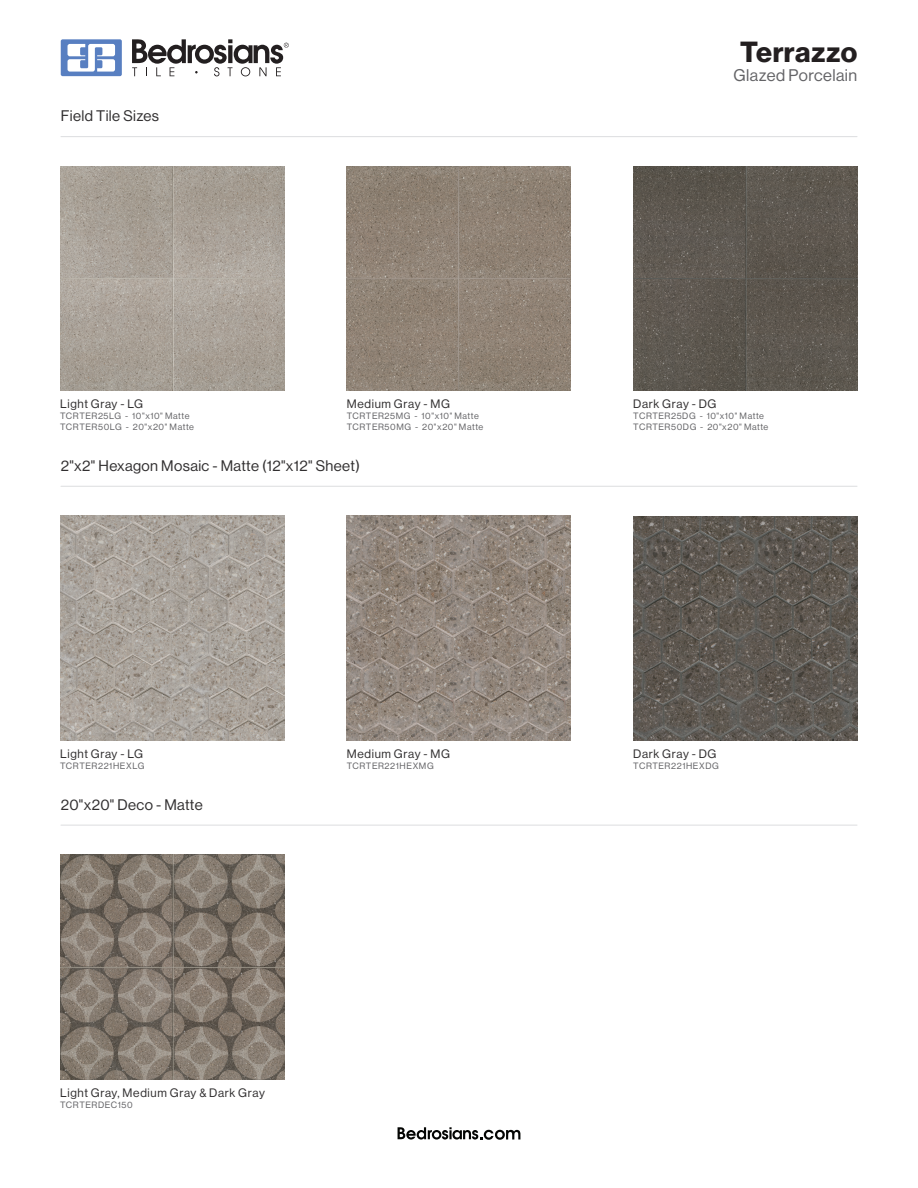
<style>
.page{position:relative;width:918px;height:1188px;background:#fff}
.page>*{position:absolute;margin:0;border:0;box-sizing:border-box;transform-origin:0 0}
.t1{font:28.5px "N Haas Grotesk DS Std 75 Bd";letter-spacing:.015em;color:#231f20}
.t2{font:16.5px "N Haas Grotesk DS Std 55 Rg";letter-spacing:.025em;color:#636366}
.J-Color_Name{font:15px "N Haas Grotesk DS Std 55 Rg";letter-spacing:.025em;color:#312f30}
.J-Item_Codes{font:12px "N Haas Grotesk DS Std 55 Rg";letter-spacing:.055em;color:#312f30}
.J-Item_Codes-2{font:9px "N Haas Grotesk DS Std 55 Rg";letter-spacing:.065em;color:#636366}
</style>
<div class="page">
<svg style="left:132px;top:39px;width:157px;height:37px"></svg>
<div style="left:61px;top:39px;width:61px;height:37px;background:#587fc1;border-radius:2px"></div>
<svg style="left:68px;top:44px;width:47px;height:28px"></svg>
<svg style="left:398px;top:1127px;width:122px;height:13px"></svg>
<hr style="left:61px;top:486px;width:796px;height:1px;background:#dcdddf">
<img style="left:60px;top:516px;width:224px;height:224px">
<img style="left:633px;top:516px;width:224px;height:224px">
<img style="left:347px;top:516px;width:224px;height:224px">
<hr style="left:61px;top:825px;width:796px;height:1px;background:#dcdddf">
<img style="left:60px;top:855px;width:224px;height:224px">
<hr style="left:61px;top:136px;width:796px;height:1px;background:#dcdddf">
<img style="left:60px;top:166px;width:224px;height:225px">
<img style="left:633px;top:166px;width:224px;height:225px">
<img style="left:347px;top:166px;width:224px;height:225px">
<p class="J-Color_Name" style="left:61px;top:108px;width:100px">Field Tile Sizes</p>
<p class="J-Item_Codes" style="left:60px;top:397px;width:85px">Light Gray - LG</p>
<p class="J-Item_Codes-2" style="left:60px;top:411px;width:131px">TCRTER25LG - 10"x10" Matte</p>
<p class="J-Item_Codes-2" style="left:60px;top:422px;width:135px">TCRTER50LG - 20"x20" Matte</p>
<p class="J-Item_Codes" style="left:347px;top:397px;width:105px">Medium Gray - MG</p>
<p class="J-Item_Codes-2" style="left:347px;top:411px;width:134px">TCRTER25MG - 10"x10" Matte</p>
<p class="J-Item_Codes-2" style="left:347px;top:422px;width:138px">TCRTER50MG - 20"x20" Matte</p>
<p class="J-Color_Name" style="left:61px;top:457px;width:301px">2"x2" Hexagon Mosaic - Matte (12"x12" Sheet)</p>
<p class="J-Item_Codes" style="left:60px;top:747px;width:85px">Light Gray - LG</p>
<p class="J-Item_Codes-2" style="left:60px;top:761px;width:86px">TCRTER221HEXLG</p>
<p class="J-Color_Name" style="left:61px;top:796px;width:144px">20"x20" Deco - Matte</p>
<p class="J-Item_Codes" style="left:347px;top:747px;width:105px">Medium Gray - MG</p>
<p class="J-Item_Codes-2" style="left:347px;top:761px;width:89px">TCRTER221HEXMG</p>
<p class="J-Item_Codes" style="left:60px;top:1086px;width:206px">Light Gray, Medium Gray &amp; Dark Gray</p>
<p class="J-Item_Codes-2" style="left:60px;top:1099px;width:74px">TCRTERDEC150</p>
<p class="t1" style="left:740px;top:35px;width:119px">Terrazzo</p>
<p class="t2" style="left:733px;top:66px;width:125px">Glazed Porcelain</p>
<p class="J-Item_Codes" style="left:633px;top:397px;width:85px">Dark Gray - DG</p>
<p class="J-Item_Codes-2" style="left:633px;top:411px;width:132px">TCRTER25DG - 10"x10" Matte</p>
<p class="J-Item_Codes-2" style="left:633px;top:422px;width:137px">TCRTER50DG - 20"x20" Matte</p>
<p class="J-Item_Codes" style="left:633px;top:747px;width:85px">Dark Gray - DG</p>
<p class="J-Item_Codes-2" style="left:633px;top:761px;width:87px">TCRTER221HEXDG</p>
</div>
